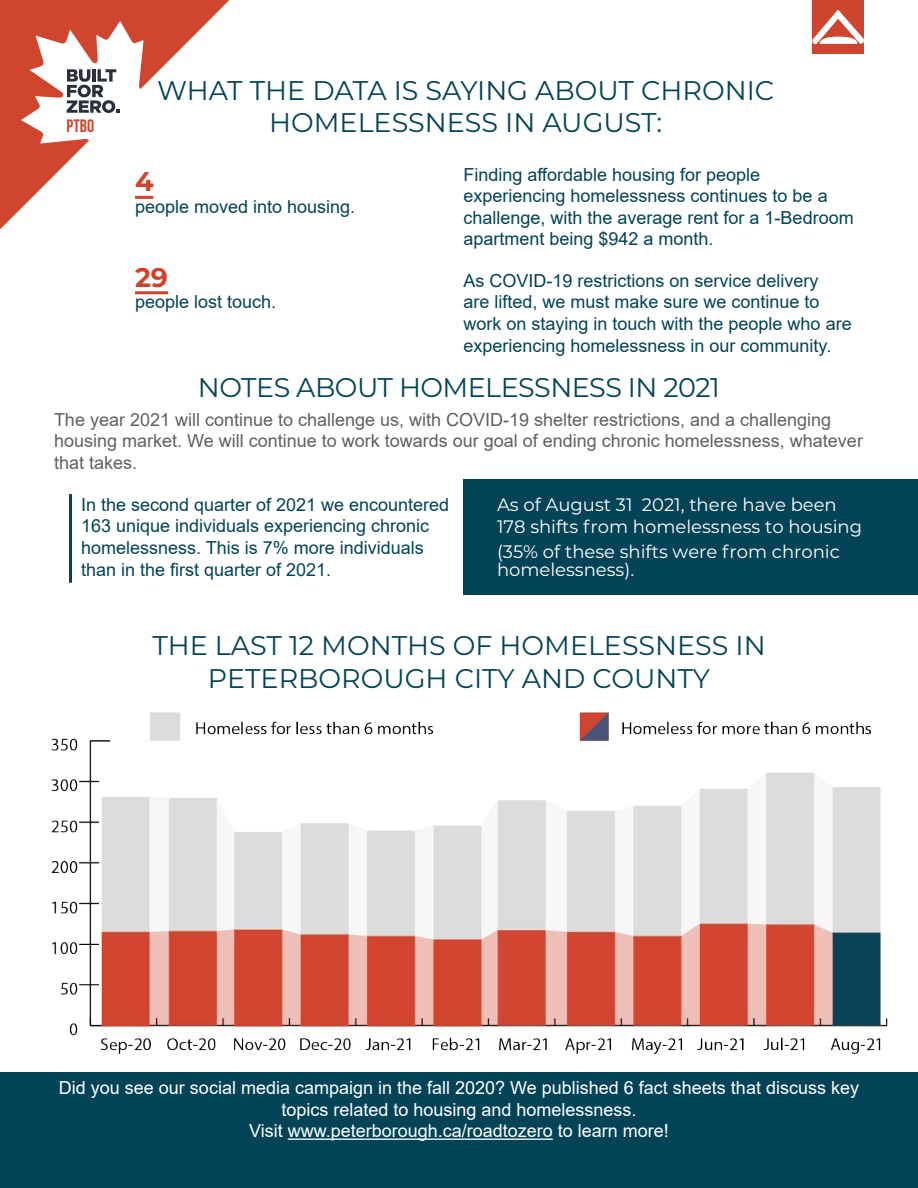
<style>
.page{position:relative;width:918px;height:1188px;background:#fff}
.page>*{position:absolute;margin:0;border:0;box-sizing:border-box;transform-origin:0 0}
.t1{font:27px/32.4px "Montserrat";color:#034358;text-align:center}
.t2{font:27px "Montserrat";letter-spacing:-.02em;color:#034358}
.Data_Lable_Small_3_C{font:700 27px "Montserrat";color:#ce442f}
.DataStatement{font:18px/21.6px "Arial";color:#034358}
.t3{font:18px/21.6px "Arial";color:#606060}
.t4{font:18px/21.6px "Arial";color:#fff;text-align:center}
.DataStatement-2{font:18px/21.6px "Montserrat";color:#fff}
.Image{font:700 18px "Bebas Neue";color:#cf452e}
</style>
<div class="page">
<div style="left:812px;top:0;width:52px;height:54px;background:#ce442f"></div>
<svg style="left:812px;top:10px;width:52px;height:35px"></svg>
<div style="left:464px;top:479px;width:454px;height:116px;background:#034358"></div>
<div style="left:0;top:1072px;width:918px;height:116px;background:#034358"></div>
<svg style="left:0;top:0;width:229px;height:229px"></svg>
<svg style="left:67px;top:69px;width:52px;height:44px"></svg>
<hr style="left:135px;top:196px;width:19px;height:3px;background:#ce442f">
<svg style="left:154px;top:196px;width:7px;height:3px"></svg>
<hr style="left:135px;top:291px;width:33px;height:3px;background:#ce442f">
<hr style="left:288px;top:1139px;width:265px;height:1px;background:#fff">
<img style="left:51px;top:712px;width:837px;height:343px">
<hr style="left:69px;top:494px;width:3px;height:89px;background:#034358">
<p class="Image" style="left:67px;top:115px;width:29px">Ptbo</p>
<h3 class="t1" style="left:157px;top:73px;width:619px">WHAT THE DATA IS SAYING ABOUT CHRONIC<br>HOMELESSNESS IN AUGUST:</h3>
<p class="Data_Lable_Small_3_C" style="left:135px;top:162px;width:20px">4</p>
<p class="DataStatement" style="left:135px;top:196px;width:222px">people moved into housing.</p>
<p class="DataStatement" style="left:464px;top:163px;width:392px">Finding affordable housing for people experiencing homelessness continues to be a challenge, with the average rent for a 1-Bedroom apartment being $942 a month.</p>
<p class="Data_Lable_Small_3_C" style="left:135px;top:258px;width:35px">29</p>
<p class="DataStatement" style="left:135px;top:291px;width:143px">people lost touch.</p>
<p class="DataStatement" style="left:464px;top:270px;width:390px">As COVID-19 restrictions on service delivery<br>are lifted, we must make sure we continue to work on staying in touch with the people who are experiencing homelessness in our community.</p>
<h3 class="t2" style="left:198px;top:369px;width:524px">NOTES ABOUT HOMELESSNESS IN 2021</h3>
<p class="t3" style="left:54px;top:409px;width:810px">The year 2021 will continue to challenge us, with COVID-19 shelter restrictions, and a challenging housing market. We will continue to work towards our goal of ending chronic homelessness, whatever that takes.</p>
<p class="DataStatement" style="left:81px;top:494px;width:370px">In the second quarter of 2021 we encountered 163 unique individuals experiencing chronic homelessness. This is 7% more individuals than in the first quarter of 2021.</p>
<p class="DataStatement-2" style="left:497px;top:494px;width:367px">As of August 31 2021, there have been<br>178 shifts from homelessness to housing</p>
<p class="DataStatement-2" style="left:497px;top:541px;width:344px;line-height:18.6px">(35% of these shifts were from chronic homelessness).</p>
<h3 class="t1" style="left:152px;top:629px;width:615px">THE LAST 12 MONTHS OF HOMELESSNESS IN<br>PETERBOROUGH CITY AND COUNTY</h3>
<p class="t4" style="left:59px;top:1077px;width:802px">Did you see our social media campaign in the fall 2020? We published 6 fact sheets that discuss key topics related to housing and homelessness.</p>
<p class="t4" style="left:249px;top:1120px;width:421px">Visit www.peterborough.ca/roadtozero to learn more!</p>
</div>
